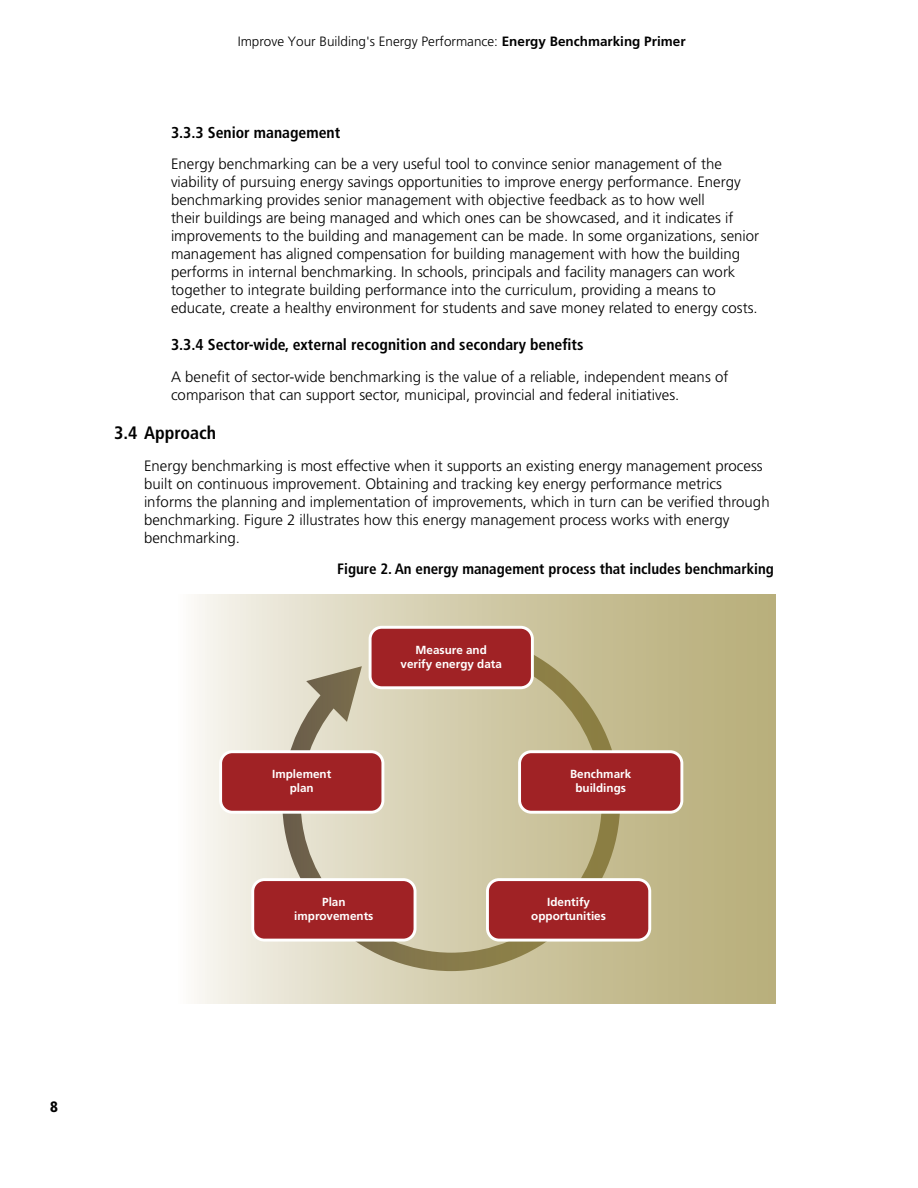
<style>
.page{position:relative;width:918px;height:1188px;background:#fff}
.page>*{position:absolute;margin:0;border:0;box-sizing:border-box;transform-origin:0 0}
.t1{font:700 condensed 18px "Frutiger LT Std";color:#000}
.t2{font:700 condensed 15.75px "Frutiger LT Std";color:#000}
.t3{font:300 15px/18px "Frutiger LT Std";color:#000}
.t4{font:700 condensed 15px "Frutiger LT Std";color:#000}
.t5{font:900 condensed 15px "Frutiger LT Std";color:#000}
.t6{font:300 13.5px "Frutiger LT Std";color:#000}
.t7{font:700 11.7px/14.1px "Frutiger LT Std";color:#fff;text-align:center}
.s1{font-weight:700}
</style>
<div class="page">
<svg style="left:194px;top:594px;width:582px;height:409px;background:#d0c9a7"></svg>
<svg style="left:282px;top:633px;width:338px;height:338px;background:#c9c2a1"></svg>
<div style="left:370px;top:627px;width:162px;height:61px;background:#a02225;border-radius:12px"></div>
<div style="left:369px;top:626px;width:165px;height:63px;border:3px solid #fff;border-radius:12px"></div>
<div style="left:221px;top:752px;width:162px;height:60px;background:#a02225;border-radius:12px"></div>
<div style="left:219px;top:750px;width:165px;height:64px;border:3px solid #fff;border-radius:12px"></div>
<div style="left:520px;top:752px;width:162px;height:60px;background:#a02225;border-radius:12px"></div>
<div style="left:518px;top:750px;width:165px;height:64px;border:3px solid #fff;border-radius:12px"></div>
<div style="left:253px;top:880px;width:162px;height:60px;background:#a02225;border-radius:12px"></div>
<div style="left:251px;top:878px;width:165px;height:64px;border:3px solid #fff;border-radius:12px"></div>
<div style="left:487px;top:880px;width:163px;height:60px;background:#a02225;border-radius:12px"></div>
<div style="left:486px;top:878px;width:165px;height:64px;border:3px solid #fff;border-radius:12px"></div>
<p class="t6" style="left:238px;top:34px;width:449px">Improve Your Building's Energy Performance: <span class="s1">Energy Benchmarking Primer</span></p>
<h4 class="t2" style="left:171px;top:123px;width:171px">3.3.3 Senior management</h4>
<p class="t3" style="left:171px;top:155px;width:590px">Energy benchmarking can be a very useful tool to convince senior management of the viability of pursuing energy savings opportunities to improve energy performance. Energy benchmarking provides senior management with objective feedback as to how well<br>their buildings are being managed and which ones can be showcased, and it indicates if improvements to the building and management can be made. In some organizations, senior management has aligned compensation for building management with how the building performs in internal benchmarking. In schools, principals and facility managers can work together to integrate building performance into the curriculum, providing a means to educate, create a healthy environment for students and save money related to energy costs.</p>
<h4 class="t2" style="left:171px;top:335px;width:414px">3.3.4 Sector-wide, external recognition and secondary benefits</h4>
<p class="t3" style="left:171px;top:368px;width:559px">A benefit of sector-wide benchmarking is the value of a reliable, independent means of comparison that can support sector, municipal, provincial and federal initiatives.</p>
<h3 class="t1" style="left:114px;top:422px;width:104px">3.4 Approach</h3>
<p class="t3" style="left:144px;top:457px;width:627px">Energy benchmarking is most effective when it supports an existing energy management process built on continuous improvement. Obtaining and tracking key energy performance metrics informs the planning and implementation of improvements, which in turn can be verified through benchmarking. Figure 2 illustrates how this energy management process works with energy benchmarking.</p>
<p class="t4" style="left:337px;top:560px;width:438px">Figure 2. An energy management process that includes benchmarking</p>
<p class="t7" style="left:401px;top:643px;width:103px">Measure and verify energy data</p>
<p class="t7" style="left:272px;top:767px;width:61px">Implement plan</p>
<p class="t7" style="left:570px;top:767px;width:63px">Benchmark buildings</p>
<p class="t7" style="left:294px;top:895px;width:81px">Plan improvements</p>
<p class="t7" style="left:531px;top:895px;width:76px">Identify opportunities</p>
<p class="t5" style="left:50px;top:1098px;width:9px">8</p>
</div>
